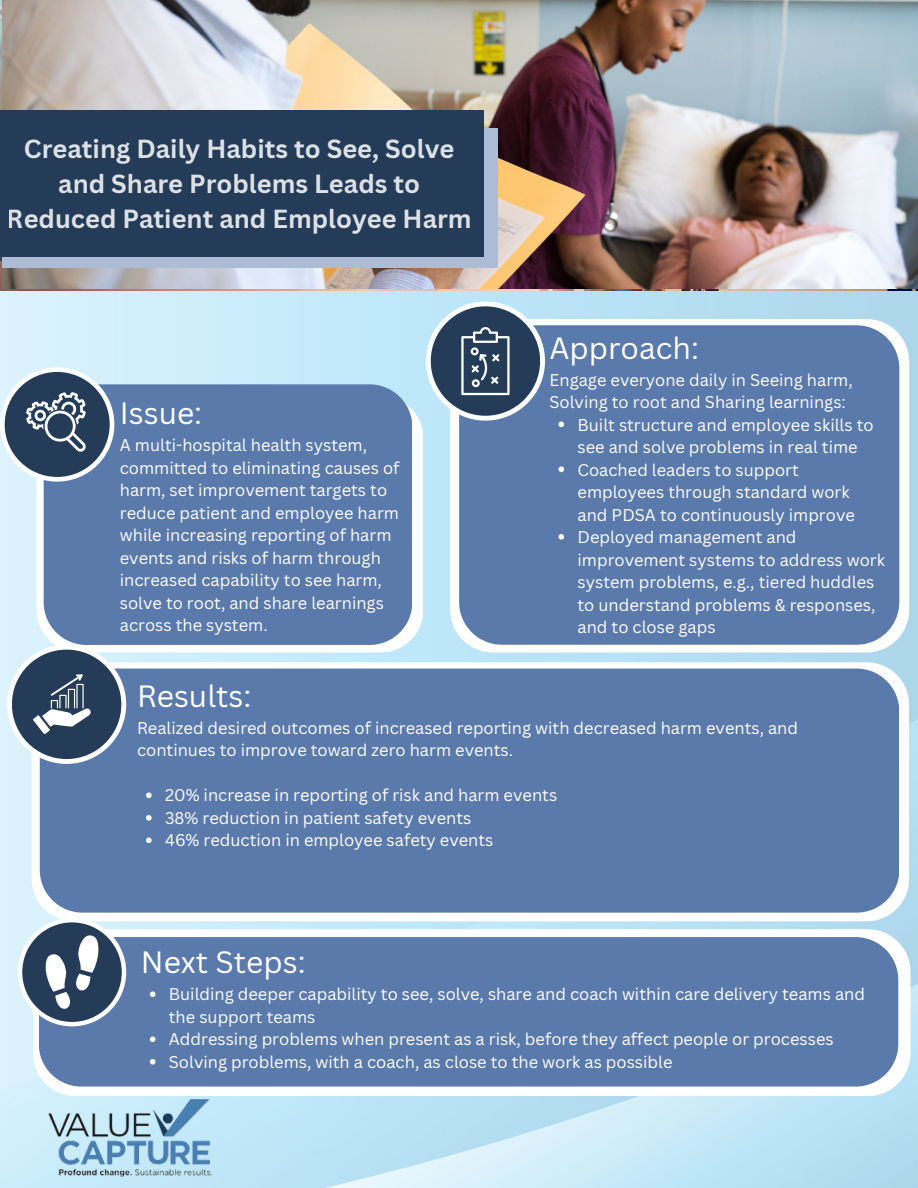
<style>
.page{position:relative;width:918px;height:1188px;background:#fff}
.page>*{position:absolute;margin:0;border:0;box-sizing:border-box;transform-origin:0 0}
.t1{font:30px "Canva Sans";color:#fff}
.t2{font:700 25.5px/34.8px "Canva Sans";color:#fff;text-align:center}
.t3{font:16.5px/22.5px "Canva Sans";color:#fff}
</style>
<div class="page">
<img style="left:0;top:290px;width:918px;height:898px">
<img style="left:45px;top:1099px;width:176px;height:79px">
<div style="left:36px;top:396px;width:387px;height:256px;background:#fff;border-radius:43px"></div>
<div style="left:44px;top:384px;width:368px;height:261px;background:#5b7aac;border-radius:43px"></div>
<div style="left:0;top:367px;width:114px;height:115px;background:#fff;border-radius:50%"></div>
<div style="left:5px;top:372px;width:105px;height:105px;background:#243c58;border-radius:50%"></div>
<svg style="left:26px;top:392px;width:60px;height:60px"></svg>
<svg style="left:450px;top:319px;width:459px;height:333px"></svg>
<div style="left:459px;top:325px;width:440px;height:320px;background:#5b7aac"></div>
<svg style="left:426px;top:301px;width:119px;height:120px"></svg>
<div style="left:431px;top:306px;width:109px;height:110px;background:#243c58;border-radius:50%"></div>
<svg style="left:461px;top:327px;width:49px;height:68px"></svg>
<svg style="left:32px;top:662px;width:877px;height:259px"></svg>
<div style="left:40px;top:669px;width:859px;height:244px;background:#5b7aac"></div>
<svg style="left:7px;top:645px;width:119px;height:119px"></svg>
<div style="left:12px;top:650px;width:109px;height:109px;background:#243c58;border-radius:50%"></div>
<svg style="left:33px;top:674px;width:58px;height:60px"></svg>
<svg style="left:33px;top:929px;width:877px;height:167px"></svg>
<div style="left:39px;top:937px;width:859px;height:150px;background:#5b7aac"></div>
<div style="left:18px;top:918px;width:108px;height:108px;background:#fff;border-radius:50%"></div>
<div style="left:22px;top:922px;width:100px;height:100px;background:#243c58;border-radius:50%"></div>
<svg style="left:34px;top:935px;width:74px;height:75px"></svg>
<img style="left:2px;top:0;width:916px;height:289px">
<div style="left:2px;top:129px;width:496px;height:139px;background:#acbcd4"></div>
<div style="left:0;top:110px;width:483px;height:146px;background:#243c58"></div>
<svg style="left:559px;top:422px;width:5px;height:5px"></svg>
<svg style="left:559px;top:467px;width:5px;height:5px"></svg>
<svg style="left:559px;top:534px;width:5px;height:6px"></svg>
<svg style="left:146px;top:792px;width:6px;height:6px"></svg>
<svg style="left:146px;top:815px;width:6px;height:6px"></svg>
<svg style="left:146px;top:837px;width:6px;height:6px"></svg>
<svg style="left:150px;top:991px;width:5px;height:6px"></svg>
<svg style="left:150px;top:1036px;width:5px;height:6px"></svg>
<svg style="left:150px;top:1059px;width:5px;height:6px"></svg>
<h2 class="t2" style="left:7px;top:131px;width:466px">Creating Daily Habits to See, Solve and Share Problems Leads to<br>Reduced Patient and Employee Harm</h2>
<p class="t1" style="left:120px;top:392px;width:84px">Issue:</p>
<p class="t3" style="left:120px;top:434px;width:281px">A multi-hospital health system, committed to eliminating causes of harm, set improvement targets to reduce patient and employee harm while increasing reporting of harm events and risks of harm through increased capability to see harm, solve to root, and share learnings across the system.</p>
<p class="t1" style="left:550px;top:326px;width:151px">Approach:</p>
<p class="t3" style="left:550px;top:368px;width:305px">Engage everyone daily in Seeing harm,<br>Solving to root and Sharing learnings:</p>
<p class="t3" style="left:578px;top:413px;width:298px">Built structure and employee skills to see and solve problems in real time</p>
<p class="t3" style="left:578px;top:458px;width:279px">Coached leaders to support employees through standard work and PDSA to continuously improve</p>
<p class="t3" style="left:578px;top:525px;width:309px">Deployed management and improvement systems to address work system problems, e.g., tiered huddles to understand problems &amp; responses, and to close gaps</p>
<p class="t1" style="left:137px;top:675px;width:116px">Results:</p>
<p class="t3" style="left:137px;top:716px;width:663px">Realized desired outcomes of increased reporting with decreased harm events, and continues to improve toward zero harm events.</p>
<p class="t3" style="left:165px;top:784px;width:394px">20% increase in reporting of risk and harm events</p>
<p class="t3" style="left:165px;top:806px;width:308px">38% reduction in patient safety events</p>
<p class="t3" style="left:165px;top:829px;width:330px">46% reduction in employee safety events</p>
<p class="t1" style="left:141px;top:941px;width:166px">Next Steps:</p>
<p class="t3" style="left:169px;top:983px;width:698px">Building deeper capability to see, solve, share and coach within care delivery teams and the support teams</p>
<p class="t3" style="left:169px;top:1028px;width:666px">Addressing problems when present as a risk, before they affect people or processes</p>
<p class="t3" style="left:169px;top:1050px;width:505px">Solving problems, with a coach, as close to the work as possible</p>
</div>
